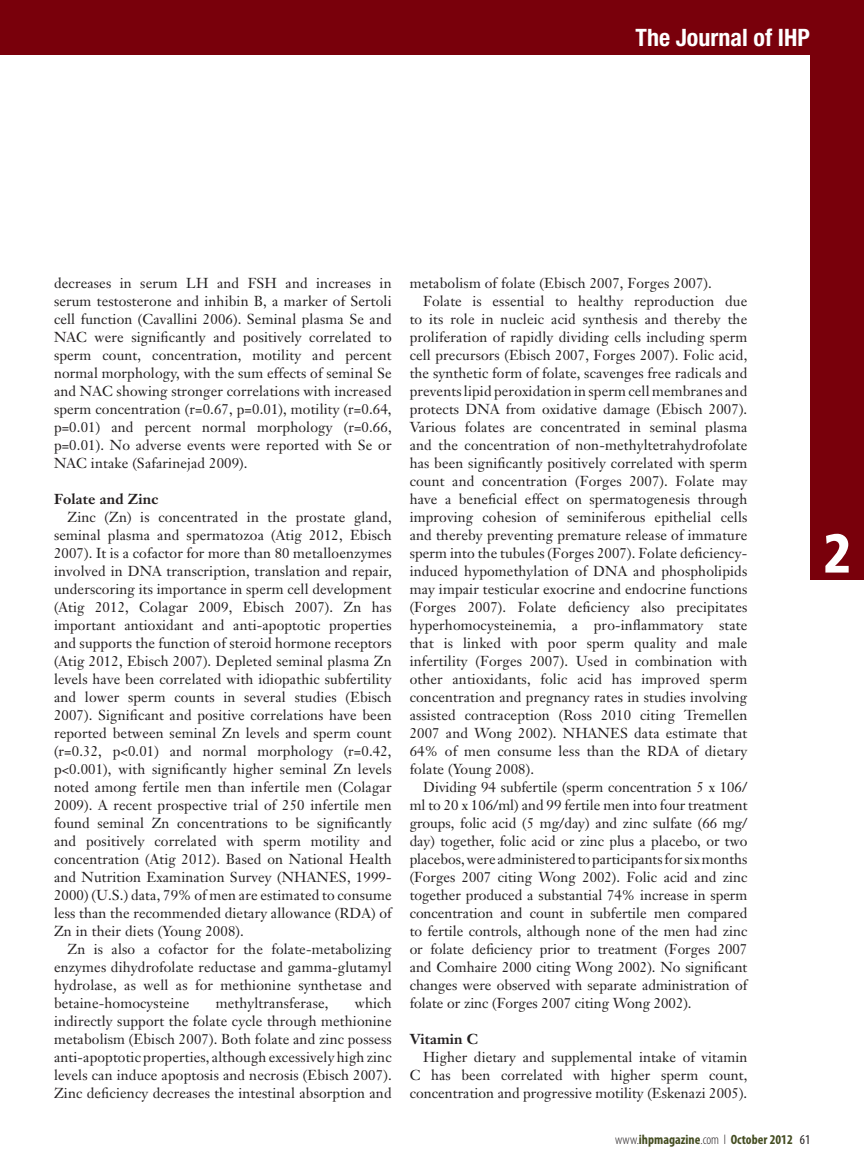
<style>
.page{position:relative;width:864px;height:1175px;background:#fff}
.page>*{position:absolute;margin:0;border:0;box-sizing:border-box;transform-origin:0 0}
.t1{font:900 condensed 54.6px "Frutiger";color:#fff}
.t2{font:700 condensed 24px "Helvetica Neue";color:#fff}
.t3{font:14.25px/18px "Janson Text";letter-spacing:.01em;color:#231f20;text-align:justify}
.t4{font:700 14.25px "Janson Text";letter-spacing:.01em;color:#231f20}
.t5{font:700 condensed 13.5px "Myriad Pro";color:#444d21}
.s1{font-weight:300;color:#231f20}
.s2{font-weight:400;color:#231f20}
</style>
<div class="page">
<div style="left:0;top:0;width:864px;height:54px;background:#79000b"></div>
<div style="left:810px;top:0;width:54px;height:579px;background:#79000b"></div>
<h2 class="t2" style="left:635px;top:23px;width:176px">The Journal of IHP</h2>
<p class="t3" style="left:54px;top:274px;width:339px">decreases in serum LH and FSH and increases in serum testosterone and inhibin B, a marker of Sertoli cell function (Cavallini 2006). Seminal plasma Se and NAC were significantly and positively correlated to sperm count, concentration, motility and percent normal morphology, with the sum effects of seminal Se and NAC showing stronger correlations with increased sperm concentration (r=0.67, p=0.01), motility (r=0.64, p=0.01) and percent normal morphology (r=0.66, p=0.01). No adverse events were reported with Se or NAC intake (Safarinejad 2009).</p>
<p class="t4" style="left:54px;top:490px;width:106px">Folate and Zinc</p>
<p class="t3" style="left:54px;top:508px;width:339px;text-indent:13px">Zinc (Zn) is concentrated in the prostate gland, seminal plasma and spermatozoa (Atig 2012, Ebisch 2007). It is a cofactor for more than 80 metalloenzymes involved in DNA transcription, translation and repair, underscoring its importance in sperm cell development (Atig 2012, Colagar 2009, Ebisch 2007). Zn has important antioxidant and anti-apoptotic properties and supports the function of steroid hormone receptors (Atig 2012, Ebisch 2007). Depleted seminal plasma Zn levels have been correlated with idiopathic subfertility and lower sperm counts in several studies (Ebisch 2007). Significant and positive correlations have been reported between seminal Zn levels and sperm count (r=0.32, p&lt;0.01) and normal morphology (r=0.42, p&lt;0.001), with significantly higher seminal Zn levels noted among fertile men than infertile men (Colagar 2009). A recent prospective trial of 250 infertile men found seminal Zn concentrations to be significantly and positively correlated with sperm motility and concentration (Atig 2012). Based on National Health and Nutrition Examination Survey (NHANES, 1999- 2000) (U.S.) data, 79% of men are estimated to consume less than the recommended dietary allowance (RDA) of Zn in their diets (Young 2008).</p>
<p class="t3" style="left:54px;top:940px;width:339px;text-indent:13px">Zn is also a cofactor for the folate-metabolizing enzymes dihydrofolate reductase and gamma-glutamyl hydrolase, as well as for methionine synthetase and betaine-homocysteine</p>
<p class="t3" style="left:54px;top:994px;width:339px;text-indent:301px">which indirectly support the folate cycle through methionine metabolism (Ebisch 2007). Both folate and zinc possess anti-apoptotic properties, although excessively high zinc levels can induce apoptosis and necrosis (Ebisch 2007).<br>Zinc deficiency decreases the intestinal absorption and</p>
<p class="t3" style="left:216px;top:994px;width:114px">methyltransferase,</p>
<p class="t3" style="left:410px;top:274px;width:304px">metabolism of folate (Ebisch 2007, Forges 2007).</p>
<p class="t3" style="left:423px;top:292px;width:326px">Folate is essential to healthy reproduction due</p>
<p class="t3" style="left:410px;top:310px;width:339px">to its role in nucleic acid synthesis and thereby the</p>
<p class="t3" style="left:410px;top:328px;width:339px">proliferation of rapidly dividing cells including sperm</p>
<p class="t3" style="left:410px;top:346px;width:339px">cell precursors (Ebisch 2007, Forges 2007). Folic acid,</p>
<p class="t3" style="left:410px;top:364px;width:339px">the synthetic form of folate, scavenges free radicals and</p>
<p class="t3" style="left:410px;top:382px;width:339px">prevents lipid peroxidation in sperm cell membranes and</p>
<p class="t3" style="left:410px;top:400px;width:339px">protects DNA from oxidative damage (Ebisch 2007).</p>
<p class="t3" style="left:410px;top:418px;width:339px">Various folates are concentrated in seminal plasma</p>
<p class="t3" style="left:410px;top:436px;width:339px">and the concentration of non-methyltetrahydrofolate</p>
<p class="t3" style="left:410px;top:454px;width:339px">has been significantly positively correlated with sperm</p>
<p class="t3" style="left:410px;top:472px;width:339px">count and concentration (Forges 2007). Folate may</p>
<p class="t3" style="left:410px;top:490px;width:339px">have a beneficial effect on spermatogenesis through</p>
<p class="t3" style="left:410px;top:508px;width:339px">improving cohesion of seminiferous epithelial cells</p>
<p class="t3" style="left:410px;top:526px;width:339px">and thereby preventing premature release of immature</p>
<p class="t3" style="left:410px;top:544px;width:339px">sperm into the tubules (Forges 2007). Folate deficiency-</p>
<p class="t3" style="left:410px;top:562px;width:339px">induced hypomethylation of DNA and phospholipids</p>
<p class="t3" style="left:410px;top:580px;width:339px">may impair testicular exocrine and endocrine functions</p>
<p class="t3" style="left:410px;top:598px;width:339px">(Forges 2007). Folate deficiency also precipitates</p>
<p class="t3" style="left:410px;top:616px;width:339px">hyperhomocysteinemia, a pro-inflammatory state</p>
<p class="t3" style="left:410px;top:634px;width:339px">that is linked with poor sperm quality and male</p>
<p class="t3" style="left:410px;top:652px;width:339px">infertility (Forges 2007). Used in combination with</p>
<p class="t3" style="left:410px;top:670px;width:339px">other antioxidants, folic acid has improved sperm</p>
<p class="t3" style="left:410px;top:688px;width:339px">concentration and pregnancy rates in studies involving</p>
<p class="t3" style="left:410px;top:706px;width:339px">assisted contraception (Ross 2010 citing Tremellen</p>
<p class="t3" style="left:410px;top:724px;width:339px">2007 and Wong 2002). NHANES data estimate that</p>
<p class="t3" style="left:410px;top:742px;width:339px">64% of men consume less than the RDA of dietary</p>
<p class="t3" style="left:410px;top:760px;width:126px">folate (Young 2008).</p>
<p class="t3" style="left:423px;top:778px;width:326px">Dividing 94 subfertile (sperm concentration 5 x 106/</p>
<p class="t3" style="left:410px;top:796px;width:339px">ml to 20 x 106/ml) and 99 fertile men into four treatment</p>
<p class="t3" style="left:410px;top:814px;width:339px">groups, folic acid (5 mg/day) and zinc sulfate (66 mg/</p>
<p class="t3" style="left:410px;top:832px;width:339px">day) together, folic acid or zinc plus a placebo, or two</p>
<p class="t3" style="left:410px;top:850px;width:339px">placebos, were administered to participants for six months</p>
<p class="t3" style="left:410px;top:868px;width:339px">(Forges 2007 citing Wong 2002). Folic acid and zinc</p>
<p class="t3" style="left:410px;top:886px;width:339px">together produced a substantial 74% increase in sperm</p>
<p class="t3" style="left:410px;top:904px;width:339px">concentration and count in subfertile men compared</p>
<p class="t3" style="left:410px;top:922px;width:339px">to fertile controls, although none of the men had zinc</p>
<p class="t3" style="left:410px;top:940px;width:339px">or folate deficiency prior to treatment (Forges 2007</p>
<p class="t3" style="left:410px;top:958px;width:339px">and Comhaire 2000 citing Wong 2002). No significant</p>
<p class="t3" style="left:410px;top:976px;width:339px">changes were observed with separate administration of</p>
<p class="t3" style="left:410px;top:994px;width:283px">folate or zinc (Forges 2007 citing Wong 2002).</p>
<p class="t4" style="left:410px;top:1030px;width:70px">Vitamin C</p>
<p class="t3" style="left:410px;top:1048px;width:339px;text-indent:13px">Higher dietary and supplemental intake of vitamin C has been correlated with higher sperm count, concentration and progressive motility (Eskenazi 2005).</p>
<p class="t5" style="left:615px;top:1131px;width:197px"><span class="s1">www.</span>ihpmagazine<span class="s1">.com l</span> October 2012 <span class="s2">61</span></p>
<h1 class="t1" style="left:823px;top:521px;width:30px">2</h1>
</div>
